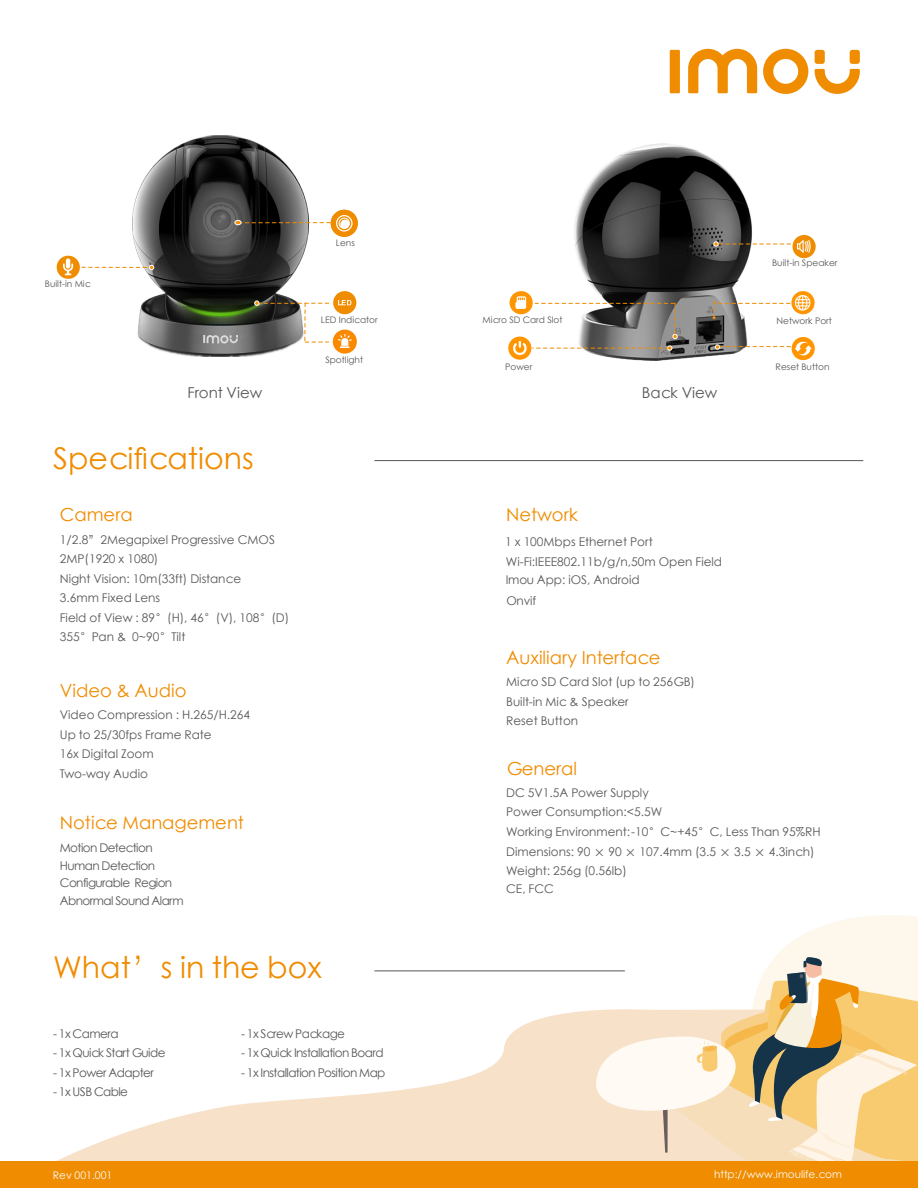
<style>
.page{position:relative;width:918px;height:1188px;background:#fff}
.page>*{position:absolute;margin:0;border:0;box-sizing:border-box;transform-origin:0 0}
.t1{font:30px "ST Xihei";color:#f08c00}
.t2{font:18px "ST Xihei";color:#f08c00}
.t3{font:15px "ST Xihei";color:#595757}
.t4{font:12px/19.5px "ST Xihei";color:#595757}
.t5{font:12px/18.8px "ST Xihei";letter-spacing:-.05em;color:#595757}
.t6{font:10.5px "ST Xihei";color:#fdfdfe}
.t7{font:9px "ST Xihei";color:#595757}
</style>
<div class="page">
<svg style="left:57px;top:1010px;width:536px;height:151px"></svg>
<svg style="left:593px;top:915px;width:325px;height:246px"></svg>
<hr style="left:374px;top:460px;width:489px;height:1px;background:#595757">
<hr style="left:374px;top:971px;width:251px;height:1px;background:#595757">
<div style="left:0;top:1161px;width:918px;height:27px;background:#f08c00"></div>
<div style="left:670px;top:50px;width:10px;height:43px;background:#f08c00"></div>
<svg style="left:763px;top:49px;width:45px;height:45px"></svg>
<div style="left:815px;top:50px;width:10px;height:14px;background:#f08c00;border-radius:3px"></div>
<div style="left:850px;top:50px;width:10px;height:14px;background:#f08c00;border-radius:3px"></div>
<svg style="left:815px;top:69px;width:45px;height:25px"></svg>
<svg style="left:688px;top:49px;width:69px;height:44px"></svg>
<img style="left:574px;top:143px;width:178px;height:217px">
<svg style="left:714px;top:234px;width:102px;height:25px"></svg>
<svg style="left:791px;top:291px;width:24px;height:23px"></svg>
<div style="left:510px;top:291px;width:23px;height:23px;background:#ff9500;border-radius:50%"></div>
<svg style="left:508px;top:337px;width:23px;height:23px"></svg>
<div style="left:792px;top:337px;width:23px;height:23px;background:#ff9500;border-radius:50%"></div>
<svg style="left:713px;top:294px;width:97px;height:25px"></svg>
<svg style="left:715px;top:339px;width:97px;height:19px"></svg>
<svg style="left:511px;top:296px;width:166px;height:62px"></svg>
<img style="left:132px;top:136px;width:177px;height:221px">
<div style="left:57px;top:256px;width:23px;height:23px;background:#f08c00;border-radius:50%"></div>
<svg style="left:63px;top:258px;width:10px;height:17px"></svg>
<svg style="left:79px;top:265px;width:75px;height:5px"></svg>
<div style="left:333px;top:291px;width:23px;height:23px;background:#f08c00;border-radius:50%"></div>
<svg style="left:338px;top:300px;width:13px;height:5px"></svg>
<div style="left:331px;top:210px;width:27px;height:27px;background:#f08c00;border-radius:50%"></div>
<svg style="left:235px;top:215px;width:118px;height:17px"></svg>
<div style="left:333px;top:330px;width:24px;height:24px;background:#fa8900;border-radius:50%"></div>
<svg style="left:338px;top:334px;width:14px;height:14px"></svg>
<svg style="left:255px;top:301px;width:74px;height:42px"></svg>
<p class="t7" style="left:45px;top:277px;width:47px">Built-in Mic</p>
<p class="t7" style="left:336px;top:237px;width:20px">Lens</p>
<p class="t7" style="left:321px;top:313px;width:59px">LED Indicator</p>
<p class="t7" style="left:325px;top:353px;width:39px">Spotlight</p>
<p class="t7" style="left:483px;top:313px;width:81px">Micro SD Card Slot</p>
<p class="t7" style="left:505px;top:360px;width:29px">Power</p>
<p class="t3" style="left:187px;top:382px;width:76px">Front View</p>
<p class="t3" style="left:642px;top:382px;width:77px">Back View</p>
<h1 class="t1" style="left:53px;top:437px;width:202px">Specifications</h1>
<h2 class="t2" style="left:60px;top:502px;width:74px">Camera</h2>
<p class="t4" style="left:60px;top:529px;width:231px">1/2.8”2Megapixel Progressive CMOS<br>2MP(1920 x 1080)<br>Night Vision: 10m(33ft) Distance<br>3.6mm Fixed Lens<br>Field of View : 89°(H), 46°(V), 108°(D)<br>355°Pan &amp; 0~90°Tilt</p>
<h2 class="t2" style="left:506px;top:502px;width:74px">Network</h2>
<p class="t4" style="left:506px;top:551px;width:218px;line-height:18.9px">Wi-Fi:IEEE802.11b/g/n,50m Open Field<br>Imou App: iOS, Android</p>
<p class="t4" style="left:505px;top:532px;width:149px">1 x 100Mbps Ethernet Port</p>
<p class="t4" style="left:506px;top:590px;width:31px">Onvif</p>
<p class="t7" style="left:772px;top:257px;width:67px">Built-in Speaker</p>
<p class="t7" style="left:777px;top:315px;width:57px">Network Port</p>
<p class="t7" style="left:776px;top:360px;width:56px">Reset Button</p>
<h2 class="t2" style="left:60px;top:677px;width:128px">Video &amp; Audio</h2>
<p class="t4" style="left:60px;top:705px;width:192px">Video Compression : H.265/H.264<br>Up to 25/30fps Frame Rate<br>16x Digital Zoom<br>Two-way Audio</p>
<h2 class="t2" style="left:60px;top:810px;width:186px">Notice Management</h2>
<p class="t5" style="left:60px;top:838px;width:97px">Motion Detection<br>Human Detection</p>
<p class="t5" style="left:60px;top:873px;width:125px;line-height:18px">Configurable Region<br>Abnormal Sound Alarm</p>
<h1 class="t1" style="left:53px;top:946px;width:270px">What’s in the box</h1>
<p class="t5" style="left:53px;top:1024px;width:67px">- 1x Camera</p>
<p class="t5" style="left:53px;top:1043px;width:114px">- 1x Quick Start Guide</p>
<p class="t5" style="left:53px;top:1063px;width:102px">- 1x Power Adapter</p>
<p class="t5" style="left:53px;top:1082px;width:76px">- 1x USB Cable</p>
<p class="t5" style="left:241px;top:1024px;width:105px">- 1x Screw Package</p>
<p class="t5" style="left:241px;top:1043px;width:144px">- 1x Quick Installation Board</p>
<p class="t5" style="left:241px;top:1063px;width:146px">- 1x Installation Position Map</p>
<h2 class="t2" style="left:506px;top:644px;width:156px">Auxiliary Interface</h2>
<p class="t4" style="left:506px;top:672px;width:190px">Micro SD Card Slot (up to 256GB)<br>Built-in Mic &amp; Speaker<br>Reset Button</p>
<h2 class="t2" style="left:506px;top:755px;width:73px">General</h2>
<p class="t4" style="left:506px;top:783px;width:158px;line-height:18.8px">DC 5V1.5A Power Supply<br>Power Consumption:&lt;5.5W</p>
<p class="t4" style="left:506px;top:822px;width:316px">Working Environment:-10°C~+45°C, Less Than 95%RH<br>Dimensions: 90 × 90 × 107.4mm (3.5 × 3.5 × 4.3inch)<br>Weight: 256g (0.56lb)</p>
<p class="t4" style="left:506px;top:879px;width:49px">CE, FCC</p>
<p class="t6" style="left:53px;top:1168px;width:61px">Rev 001.001</p>
<p class="t6" style="left:714px;top:1167px;width:129px">http://www.imoulife.com</p>
</div>
